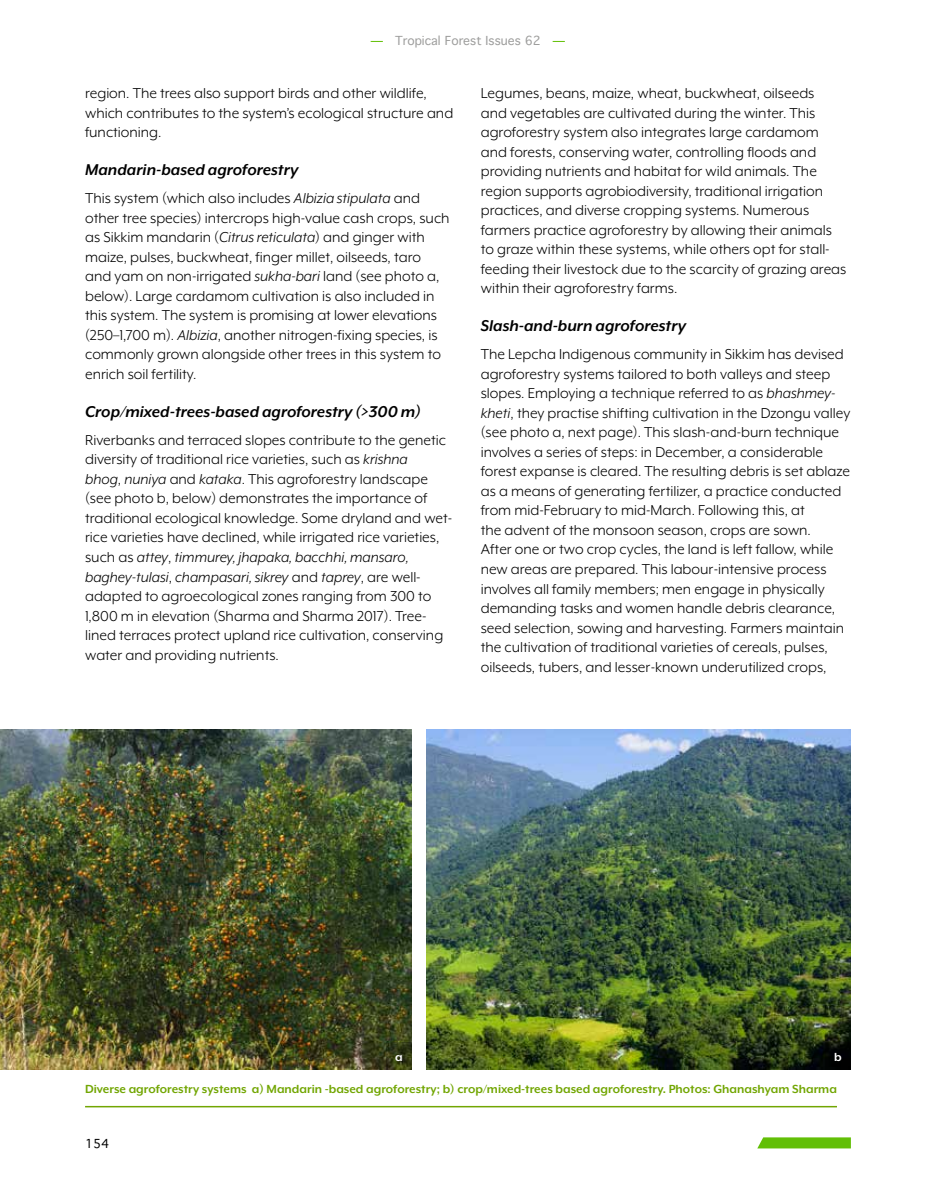
<style>
.page{position:relative;width:936px;height:1191px;background:#fff}
.page>*{position:absolute;margin:0;border:0;box-sizing:border-box;transform-origin:0 0}
.t1{font:italic 700 18px "Mr Eaves XL Mod OT";color:#000}
.t2{font:16.5px/19.5px "Mr Eaves XL Mod OT";color:#000}
.t3{font:700 13.5px "Mr Eaves XL Mod OT";color:#72a603}
.t4{font:700 13.5px "Mr Eaves XL Mod OT";color:#fff}
.t5{font:12px "Thonburi";color:#9d9d9c}
.t6{font:12px "Thonburi";color:#000}
.s1{font-weight:700;color:#62bf06}
.s2{font-style:italic}
</style>
<div class="page">
<svg style="left:757px;top:1137px;width:93px;height:11px"></svg>
<hr style="left:85px;top:1106px;width:751px;height:1px;background:#72a603">
<img style="left:426px;top:729px;width:424px;height:340px">
<img style="left:0;top:729px;width:412px;height:340px">
<div style="left:825px;top:1041px;width:25px;height:28px;background:#000"></div>
<svg style="left:386px;top:1041px;width:26px;height:28px"></svg>
<p class="t5" style="left:371px;top:34px;width:196px"><span class="s1">—</span> Tropical Forest Issues 62 <span class="s1">—</span></p>
<p class="t2" style="left:85px;top:83px;width:369px">region. The trees also support birds and other wildlife, which contributes to the system’s ecological structure and functioning.</p>
<p class="t1" style="left:85px;top:160px;width:215px">Mandarin-based agroforestry</p>
<p class="t2" style="left:85px;top:188px;width:366px">This system (which also includes <span class="s2">Albizia stipulata</span> and other tree species) intercrops high-value cash crops, such as Sikkim mandarin (<span class="s2">Citrus reticulata</span>) and ginger with maize, pulses, buckwheat, finger millet, oilseeds, taro and yam on non-irrigated <span class="s2">sukha-bari</span> land (see photo a, below). Large cardamom cultivation is also included in this system. The system is promising at lower elevations (250–1,700 m). <span class="s2">Albizia</span>, another nitrogen-fixing species, is commonly grown alongside other trees in this system to enrich soil fertility.</p>
<p class="t1" style="left:85px;top:402px;width:337px">Crop/mixed-trees-based agroforestry (&gt;300 m)</p>
<p class="t2" style="left:85px;top:430px;width:368px">Riverbanks and terraced slopes contribute to the genetic diversity of traditional rice varieties, such as <span class="s2">krishna<br>bhog</span>, <span class="s2">nuniya</span> and <span class="s2">kataka</span>. This agroforestry landscape (see photo b, below) demonstrates the importance of traditional ecological knowledge. Some dryland and wet&shy;rice varieties have declined, while irrigated rice varieties, such as <span class="s2">attey</span>, <span class="s2">timmurey, jhapaka, bacchhi, mansaro, baghey-tulasi</span>, <span class="s2">champasari, sikrey</span> and <span class="s2">taprey</span>, are well&shy;adapted to agroecological zones ranging from 300 to 1,800 m in elevation (Sharma and Sharma 2017). Tree&shy;lined terraces protect upland rice cultivation, conserving water and providing nutrients.</p>
<p class="t2" style="left:480px;top:83px;width:367px">Legumes, beans, maize, wheat, buckwheat, oilseeds<br>and vegetables are cultivated during the winter. This agroforestry system also integrates large cardamom and forests, conserving water, controlling floods and providing nutrients and habitat for wild animals. The region supports agrobiodiversity, traditional irrigation practices, and diverse cropping systems. Numerous farmers practice agroforestry by allowing their animals to graze within these systems, while others opt for stall&shy;feeding their livestock due to the scarcity of grazing areas within their agroforestry farms.</p>
<p class="t1" style="left:480px;top:316px;width:207px">Slash-and-burn agroforestry</p>
<p class="t2" style="left:480px;top:344px;width:371px">The Lepcha Indigenous community in Sikkim has devised agroforestry systems tailored to both valleys and steep slopes. Employing a technique referred to as <span class="s2">bhashmey&shy;kheti</span>, they practise shifting cultivation in the Dzongu valley (see photo a, next page). This slash-and-burn technique involves a series of steps: in December, a considerable forest expanse is cleared. The resulting debris is set ablaze as a means of generating fertilizer, a practice conducted from mid-February to mid-March. Following this, at<br>the advent of the monsoon season, crops are sown.<br>After one or two crop cycles, the land is left fallow, while new areas are prepared. This labour-intensive process involves all family members; men engage in physically demanding tasks and women handle debris clearance, seed selection, sowing and harvesting. Farmers maintain the cultivation of traditional varieties of cereals, pulses, oilseeds, tubers, and lesser-known underutilized crops,</p>
<p class="t4" style="left:395px;top:1049px;width:9px">a</p>
<p class="t4" style="left:834px;top:1049px;width:9px">b</p>
<p class="t3" style="left:85px;top:1081px;width:753px">Diverse agroforestry systems a) Mandarin -based agroforestry; b) crop/mixed-trees based agroforestry. Photos: Ghanashyam Sharma</p>
<p class="t6" style="left:85px;top:1137px;width:25px">154</p>
</div>
